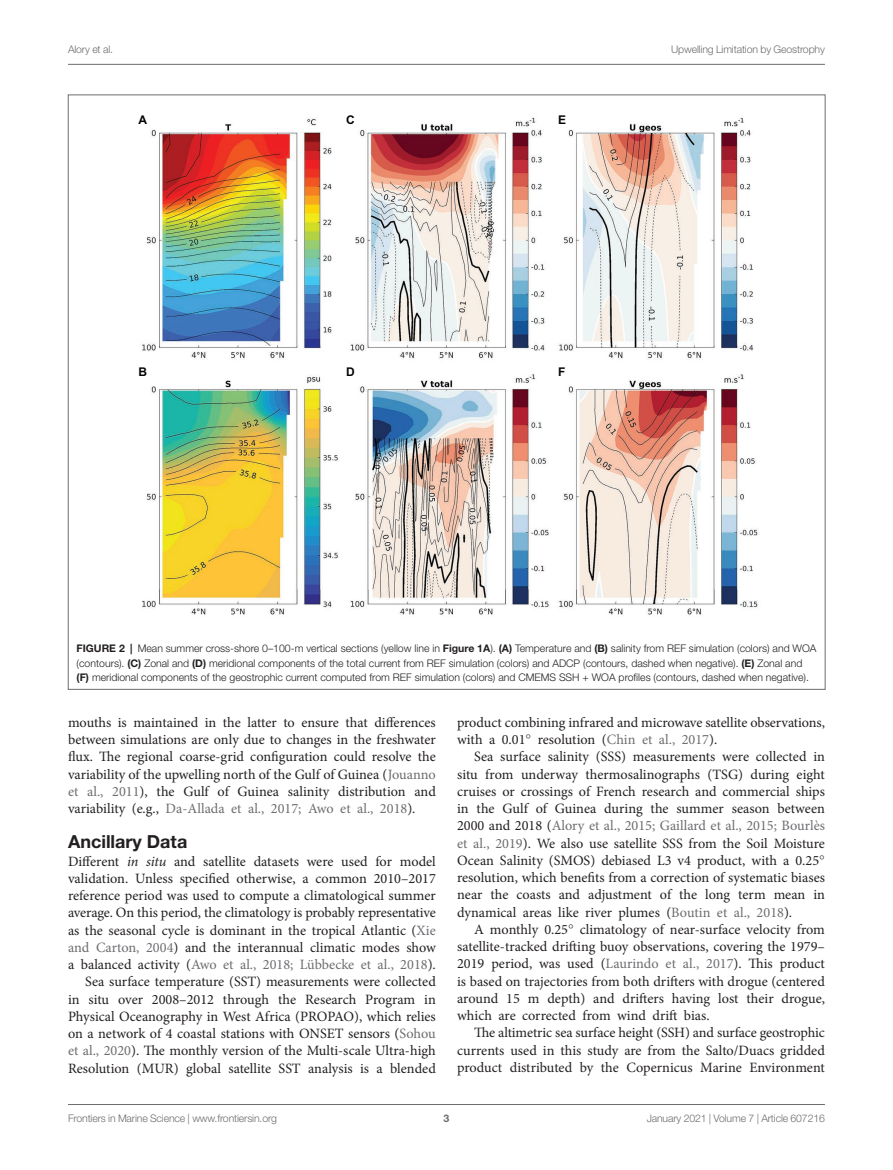
<style>
.page{position:relative;width:893px;height:1170px;background:#fff}
.page>*{position:absolute;margin:0;border:0;box-sizing:border-box;transform-origin:0 0}
.HEAD_2{font:700 18px "Helvetica Neue LT Std";color:#231f20}
.TEXT{font:14.25px/17.2px "Minion Pro";color:#231f20;text-align:justify}
.TEXT_FLUSH{font:14.25px/17.2px "Minion Pro";color:#231f20;text-align:justify}
.t1{font:700 12px "Arial";color:#040503}
.FIG_LEG{font:300 10.5px/14.2px "Helvetica Neue LT Std";color:#231f20}
.t2{font:300 10.5px "Helvetica Neue LT Std";letter-spacing:-.015em;color:#6c6d70}
.t3{font:700 10.5px "Helvetica Neue LT Std";color:#6c6d70}
.s1{font-weight:700}
.s2{color:#6c6d70}
.s3{font-style:italic}
.s4{font-family:"STIX General"}
</style>
<div class="page">
<hr style="left:68px;top:64px;width:757px;height:1px;background:#6c6d70">
<hr style="left:68px;top:1104px;width:757px;height:1px;background:#6c6d70">
<img style="left:141px;top:117px;width:617px;height:498px">
<p class="t2" style="left:68px;top:42px;width:47px">Alory et al.</p>
<p class="t2" style="left:671px;top:42px;width:155px">Upwelling Limitation by Geostrophy</p>
<p class="t1" style="left:138px;top:112px;width:10px">A</p>
<p class="t1" style="left:138px;top:363px;width:10px">B</p>
<p class="t1" style="left:346px;top:112px;width:10px">C</p>
<p class="t1" style="left:346px;top:363px;width:10px">D</p>
<p class="t1" style="left:558px;top:112px;width:10px">E</p>
<p class="t1" style="left:558px;top:363px;width:9px">F</p>
<p class="FIG_LEG" style="left:77px;top:641px;width:741px"><span class="s1">FIGURE 2 |</span> Mean summer cross-shore 0–100-m vertical sections (yellow line in <span class="s1">Figure 1A</span>). <span class="s1">(A)</span> Temperature and <span class="s1">(B)</span> salinity from REF simulation (colors) and WOA (contours). <span class="s1">(C)</span> Zonal and <span class="s1">(D)</span> meridional components of the total current from REF simulation (colors) and ADCP (contours, dashed when negative). <span class="s1">(E)</span> Zonal and <span class="s1">(F)</span> meridional components of the geostrophic current computed from REF simulation (colors) and CMEMS SSH + WOA profiles (contours, dashed when negative).</p>
<p class="TEXT_FLUSH" style="left:68px;top:713px;width:369px">mouths is maintained in the latter to ensure that differences between simulations are only due to changes in the freshwater flux. The regional coarse-grid configuration could resolve the variability of the upwelling north of the Gulf of Guinea (<span class="s2">Jouanno et al., 2011</span>), the Gulf of Guinea salinity distribution and variability (e.g., <span class="s2">Da-Allada et al., 2017; Awo et al., 2018</span>).</p>
<p class="HEAD_2" style="left:68px;top:830px;width:121px">Ancillary Data</p>
<p class="TEXT_FLUSH" style="left:68px;top:852px;width:369px">Different <span class="s3">in situ</span> and satellite datasets were used for model validation. Unless specified otherwise, a common 2010–2017 reference period was used to compute a climatological summer average. On this period, the climatology is probably representative as the seasonal cycle is dominant in the tropical Atlantic (<span class="s2">Xie and Carton, 2004</span>) and the interannual climatic modes show a balanced activity (<span class="s2">Awo et al., 2018; Lübbecke et al., 2018</span>).</p>
<p class="TEXT" style="left:68px;top:973px;width:369px;text-indent:17px">Sea surface temperature (SST) measurements were collected in situ over 2008–2012 through the Research Program in Physical Oceanography in West Africa (PROPAO), which relies on a network of 4 coastal stations with ONSET sensors (<span class="s2">Sohou et al., 2020</span>). The monthly version of the Multi-scale Ultra-high Resolution (MUR) global satellite SST analysis is a blended</p>
<p class="TEXT" style="left:457px;top:713px;width:369px">product combining infrared and microwave satellite observations, with a 0.01<span class="s4">°</span> resolution (<span class="s2">Chin et al., 2017</span>).</p>
<p class="TEXT" style="left:457px;top:748px;width:369px;text-indent:17px">Sea surface salinity (SSS) measurements were collected in situ from underway thermosalinographs (TSG) during eight cruises or crossings of French research and commercial ships in the Gulf of Guinea during the summer season between 2000 and 2018 (<span class="s2">Alory et al., 2015; Gaillard et al., 2015; Bourlès et al., 2019</span>). We also use satellite SSS from the Soil Moisture Ocean Salinity (SMOS) debiased L3 v4 product, with a 0.25<span class="s4">° </span>resolution, which benefits from a correction of systematic biases near the coasts and adjustment of the long term mean in dynamical areas like river plumes (<span class="s2">Boutin et al., 2018</span>).</p>
<p class="TEXT" style="left:457px;top:920px;width:369px;text-indent:17px">A monthly 0.25<span class="s4">°</span> climatology of near-surface velocity from satellite-tracked drifting buoy observations, covering the 1979– 2019 period, was used (<span class="s2">Laurindo et al., 2017</span>). This product is based on trajectories from both drifters with drogue (centered around 15 m depth) and drifters having lost their drogue, which are corrected from wind drift bias.</p>
<p class="TEXT" style="left:457px;top:1024px;width:369px;text-indent:17px">The altimetric sea surface height (SSH) and surface geostrophic currents used in this study are from the Salto/Duacs gridded product distributed by the Copernicus Marine Environment</p>
<p class="t2" style="left:68px;top:1111px;width:210px">Frontiers in Marine Science | www.frontiersin.org</p>
<p class="t3" style="left:444px;top:1111px;width:7px">3</p>
<p class="t2" style="left:647px;top:1111px;width:180px">January 2021 | Volume 7 | Article 607216</p>
</div>
